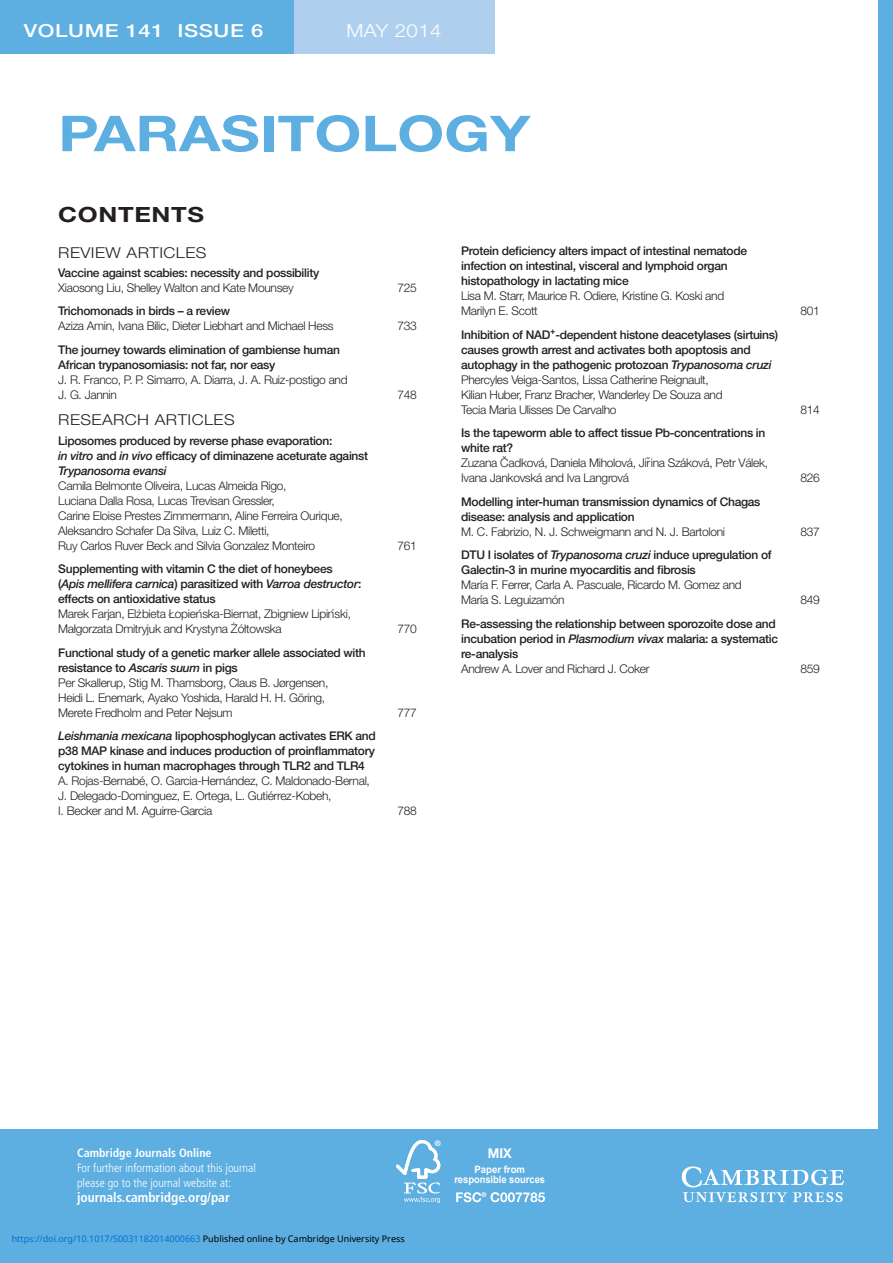
<style>
.page{position:relative;width:893px;height:1263px;background:#fff}
.page>*{position:absolute;margin:0;border:0;box-sizing:border-box;transform-origin:0 0}
.t1{font:700 49.5px "Helvetica Neue";color:#5daee1;scale:1.22 1}
.t2{font:700 21px "Helvetica Neue";letter-spacing:.025em;color:#231f20;scale:1.22 1}
.t3{font:500 18px "Helvetica Neue";letter-spacing:.025em;color:#fff;scale:1.22 1}
.t4{font:300 18px "Helvetica Neue";letter-spacing:.025em;color:#fff;scale:1.13 1}
.t5{font:300 15px "Helvetica Neue";letter-spacing:.025em;color:#231f20;scale:1.13 1}
.t6{font:700 condensed 13.5px "Frutiger";color:#fff}
.t7{font:700 13.5px "Helvetica Neue";color:#fff;scale:.95 1}
.t8{font:500 12px/15px "Helvetica Neue";letter-spacing:-.025em;color:#231f20}
.t9{font:300 12px/15px "Helvetica Neue";letter-spacing:-.025em;color:#231f20}
.t10{font:300 condensed 12px/15px "Frutiger";color:#fff}
.t11{font:700 condensed 12px "Frutiger";color:#fff}
.t12{font:700 10.2px "Arial";color:#fff;scale:.91 1}
.t13{font:700 10.05px "Arial";color:#fff;scale:.95 1}
.t14{font:9px "Noto Sans";color:#0172cf}
.t15{font:700 7.65px "Helvetica Neue";color:#fff}
.t16{font:700 6.45px "Helvetica Neue";color:#fff}
.s1{font-style:italic}
.s2{font-weight:500}
.s3{font-weight:500;font-style:italic}
.s4{font-weight:300}
.s5{color:#000}
</style>
<div class="page">
<div style="left:0;top:1129px;width:893px;height:134px;background:#5daee1"></div>
<div style="left:878px;top:0;width:15px;height:1263px;background:#5daee1"></div>
<svg style="left:682px;top:1166px;width:162px;height:36px"></svg>
<div style="left:0;top:0;width:320px;height:54px;background:#5daee1"></div>
<div style="left:294px;top:0;width:201px;height:54px;background:#aed0ee"></div>
<svg style="left:396px;top:1140px;width:44px;height:63px"></svg>
<svg style="left:456px;top:1192px;width:25px;height:10px"></svg>
<svg style="left:490px;top:1192px;width:55px;height:10px"></svg>
<h3 class="t3" style="left:24px;top:24px;width:198px">VOLUME 141 ISSUE 6</h3>
<h3 class="t4" style="left:346px;top:24px;width:86px">MAY 2014</h3>
<h1 class="t1" style="left:58px;top:116px;width:388px">PARASITOLOGY</h1>
<h2 class="t2" style="left:58px;top:207px;width:121px">CONTENTS</h2>
<p class="t5" style="left:58px;top:247px;width:133px">REVIEW ARTICLES</p>
<p class="t8" style="left:58px;top:266px;width:263px">Vaccine against scabies: necessity and possibility</p>
<p class="t9" style="left:58px;top:281px;width:237px">Xiaosong Liu, Shelley Walton and Kate Mounsey</p>
<p class="t9" style="left:397px;top:281px;width:21px">725</p>
<p class="t8" style="left:58px;top:305px;width:173px">Trichomonads in birds – a review</p>
<p class="t9" style="left:58px;top:320px;width:277px">Aziza Amin, Ivana Bilic, Dieter Liebhart and Michael Hess</p>
<p class="t9" style="left:397px;top:320px;width:21px">733</p>
<p class="t8" style="left:58px;top:343px;width:283px">The journey towards elimination of gambiense human<br>African trypanosomiasis: not far, nor easy</p>
<p class="t9" style="left:58px;top:373px;width:291px">J. R. Franco, P. P. Simarro, A. Diarra, J. A. Ruiz-postigo and<br>J. G. Jannin</p>
<p class="t9" style="left:397px;top:388px;width:21px">748</p>
<p class="t5" style="left:58px;top:415px;width:158px">RESEARCH ARTICLES</p>
<p class="t8" style="left:58px;top:434px;width:311px">Liposomes produced by reverse phase evaporation:<br><span class="s1">in vitro</span> and <span class="s1">in vivo</span> efficacy of diminazene aceturate against<br><span class="s1">Trypanosoma evansi</span></p>
<p class="t9" style="left:58px;top:479px;width:286px">Camila Belmonte Oliveira, Lucas Almeida Rigo,<br>Luciana Dalla Rosa, Lucas Trevisan Gressler,<br>Carine Eloise Prestes Zimmermann, Aline Ferreira Ourique, Aleksandro Schafer Da Silva, Luiz C. Miletti,<br>Ruy Carlos Ruver Beck and Silvia Gonzalez Monteiro</p>
<p class="t8" style="left:58px;top:562px;width:305px">Supplementing with vitamin C the diet of honeybees (<span class="s1">Apis mellifera carnica</span>) parasitized with <span class="s1">Varroa destructor</span>: effects on antioxidative status</p>
<p class="t9" style="left:58px;top:607px;width:294px">Marek Farjan, Elzbieta Łopienska-Biernat, Zbigniew Lipin´ ski,</p>
<p class="t9" style="left:58px;top:607px;width:225px;text-indent:140px">´<br>Małgorzata Dmitryjuk and Krystyna Z˙ ółtowska</p>
<p class="t9" style="left:138px;top:607px;width:4px">˙</p>
<p class="t9" style="left:58px;top:646px;width:309px"><span class="s2">Functional study of a genetic marker allele associated with resistance to</span> <span class="s3">Ascaris suum</span> <span class="s2">in pigs<br></span>Per Skallerup, Stig M. Thamsborg, Claus B. Jørgensen,<br>Heidi L. Enemark, Ayako Yoshida, Harald H. H. Göring,<br>Merete Fredholm and Peter Nejsum</p>
<p class="t8" style="left:58px;top:729px;width:319px;text-align:justify"><span class="s1">Leishmania mexicana</span> lipophosphoglycan activates ERK and p38 MAP kinase and induces production of proinflammatory cytokines in human macrophages through TLR2 and TLR4</p>
<p class="t9" style="left:58px;top:774px;width:313px">A. Rojas-Bernabé, O. Garcia-Hernández, C. Maldonado-Bernal,<br>J. Delegado-Dominguez, E. Ortega, L. Gutiérrez-Kobeh,<br>I. Becker and M. Aguirre-Garcia</p>
<p class="t9" style="left:397px;top:539px;width:21px">761</p>
<p class="t9" style="left:397px;top:622px;width:21px">770</p>
<p class="t9" style="left:397px;top:706px;width:21px">777</p>
<p class="t9" style="left:397px;top:804px;width:21px">788</p>
<p class="t8" style="left:461px;top:244px;width:287px">Protein deficiency alters impact of intestinal nematode infection on intestinal, visceral and lymphoid organ histopathology in lactating mice</p>
<p class="t9" style="left:461px;top:289px;width:264px">Lisa M. Starr, Maurice R. Odiere, Kristine G. Koski and<br>Marilyn E. Scott</p>
<p class="t8" style="left:461px;top:328px;width:318px">Inhibition of NAD<sup>+</sup>-dependent histone deacetylases (sirtuins) causes growth arrest and activates both apoptosis and autophagy in the pathogenic protozoan <span class="s1">Trypanosoma cruzi </span><span class="s4">Phercyles Veiga-Santos, Lissa Catherine Reignault,<br>Kilian Huber, Franz Bracher, Wanderley De Souza and<br>Tecia Maria Ulisses De Carvalho</span></p>
<p class="t8" style="left:461px;top:426px;width:306px">Is the tapeworm able to affect tissue Pb-concentrations in white rat?</p>
<p class="t9" style="left:461px;top:456px;width:308px">Zuzana Cˇ adková, Daniela Miholová, Jirina Száková, Petr Válek,</p>
<p class="t9" style="left:647px;top:456px;width:4px">ˇ</p>
<p class="t9" style="left:800px;top:304px;width:21px">801</p>
<p class="t9" style="left:800px;top:403px;width:21px">814</p>
<p class="t9" style="left:461px;top:471px;width:169px">Ivana Jankovská and Iva Langrová</p>
<p class="t9" style="left:800px;top:471px;width:21px">826</p>
<p class="t8" style="left:461px;top:495px;width:301px">Modelling inter-human transmission dynamics of Chagas disease: analysis and application</p>
<p class="t9" style="left:461px;top:525px;width:265px">M. C. Fabrizio, N. J. Schweigmann and N. J. Bartoloni</p>
<p class="t9" style="left:800px;top:525px;width:21px">837</p>
<p class="t8" style="left:461px;top:548px;width:312px">DTU I isolates of <span class="s1">Trypanosoma cruzi</span> induce upregulation of<br>Galectin-3 in murine myocarditis and fibrosis</p>
<p class="t9" style="left:461px;top:578px;width:282px">María F. Ferrer, Carla A. Pascuale, Ricardo M. Gomez and<br>María S. Leguizamón</p>
<p class="t9" style="left:800px;top:593px;width:21px">849</p>
<p class="t8" style="left:461px;top:617px;width:318px">Re-assessing the relationship between sporozoite dose and incubation period in <span class="s1">Plasmodium vivax</span> malaria: a systematic re-analysis</p>
<p class="t9" style="left:461px;top:662px;width:190px">Andrew A. Lover and Richard J. Coker</p>
<p class="t9" style="left:800px;top:662px;width:21px">859</p>
<p class="t11" style="left:77px;top:1148px;width:136px">Cambridge Journals Online</p>
<p class="t10" style="left:77px;top:1161px;width:180px">For further information about this journal please go to the journal website at:</p>
<p class="t6" style="left:77px;top:1192px;width:154px">journals.cambridge.org/par</p>
<p class="t14" style="left:12px;top:1232px;width:394px">https://doi.org/10.1017/S0031182014000663 <span class="s5">Published online by Cambridge University Press</span></p>
<p class="t15" style="left:435px;top:1141px;width:8px">®</p>
<p class="t7" style="left:488px;top:1148px;width:27px">MIX</p>
<p class="t13" style="left:474px;top:1164px;width:55px">Paper from</p>
<p class="t12" style="left:454px;top:1174px;width:101px">responsible sources</p>
<p class="t16" style="left:481px;top:1193px;width:7px">®</p>
</div>
